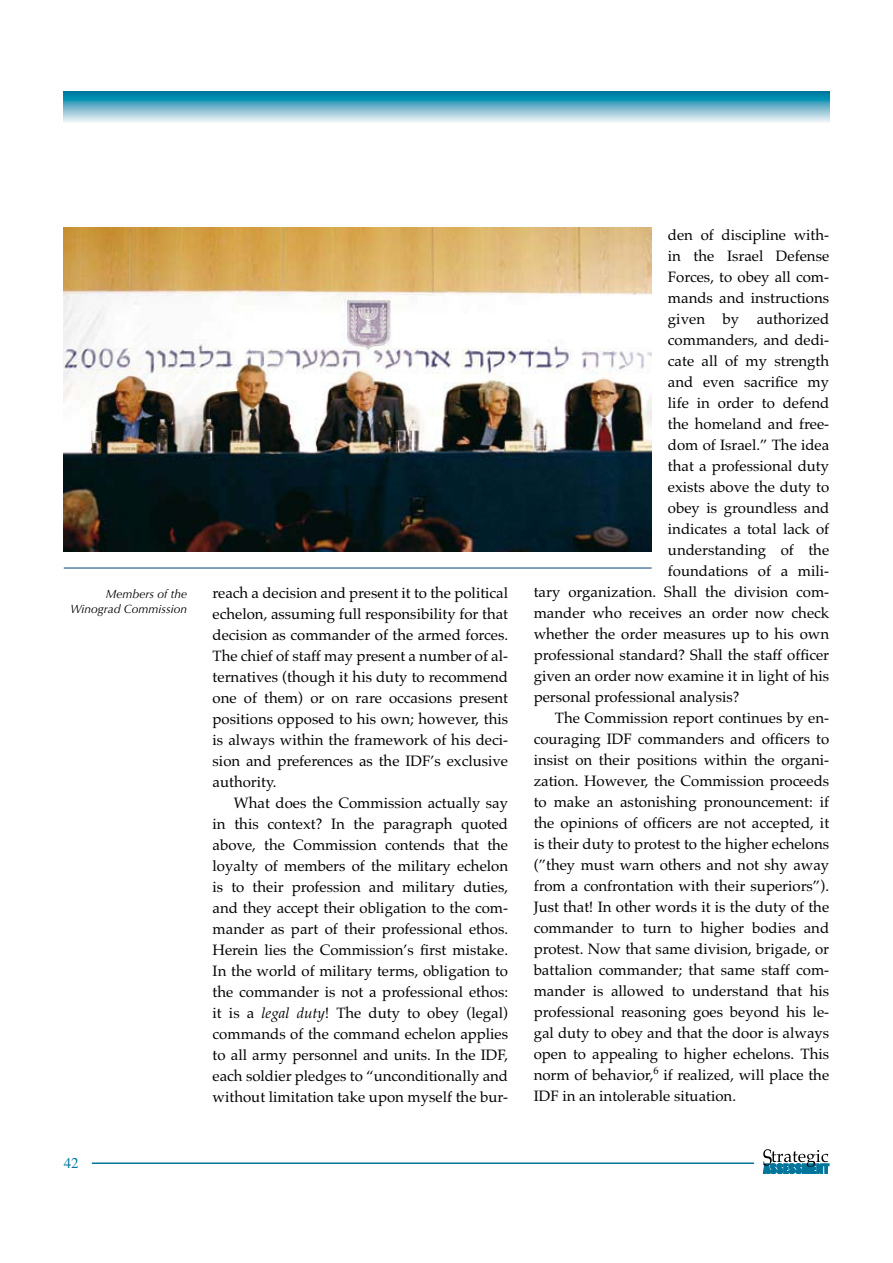
<style>
.page{position:relative;width:893px;height:1263px;background:#fff}
.page>*{position:absolute;margin:0;border:0;box-sizing:border-box;transform-origin:0 0}
.t1{font:15px/21px "Palatino";color:#000;text-align:justify}
.t2{font:15px "Times";color:#00769c}
.t3{font:italic 12px/15px "Optima";color:#000;text-align:right}
.s1{font-style:italic}
</style>
<div class="page">
<img style="left:64px;top:228px;width:587px;height:324px">
<hr style="left:64px;top:568px;width:587px;height:1px;background:#004178">
<hr style="left:92px;top:1162px;width:662px;height:2px;background:#00769c">
<svg style="left:763px;top:1149px;width:66px;height:25px"></svg>
<svg style="left:64px;top:92px;width:765px;height:30px"></svg>
<p class="t3" style="left:71px;top:588px;width:118px">Members of the<br>Winograd Commission</p>
<p class="t2" style="left:64px;top:1158px;width:16px">42</p>
<p class="t1" style="left:213px;top:584px;width:297px">reach a decision and present it to the political echelon, assuming full responsibility for that decision as commander of the armed forces.<br>The chief of staff may present a number of al&shy;ternatives (though it his duty to recommend one of them) or on rare occasions present positions opposed to his own; however, this is always within the framework of his deci&shy;sion and preferences as the IDF’s exclusive authority.</p>
<p class="t1" style="left:213px;top:794px;width:297px;text-indent:21px">What does the Commission actually say in this context? In the paragraph quoted above, the Commission contends that the loyalty of members of the military echelon is to their profession and military duties, and they accept their obligation to the com&shy;mander as part of their professional ethos.<br>Herein lies the Commission’s first mistake.<br>In the world of military terms, obligation to the commander is not a professional ethos: it is a <span class="s1">legal duty</span>! The duty to obey (legal) commands of the command echelon applies to all army personnel and units. In the IDF, each soldier pledges to “unconditionally and without limitation take upon myself the bur-</p>
<p class="t1" style="left:668px;top:226px;width:163px">den of discipline with-</p>
<p class="t1" style="left:668px;top:247px;width:163px">in the Israel Defense</p>
<p class="t1" style="left:668px;top:268px;width:163px">Forces, to obey all com-</p>
<p class="t1" style="left:668px;top:289px;width:163px">mands and instructions</p>
<p class="t1" style="left:668px;top:310px;width:163px">given by authorized</p>
<p class="t1" style="left:668px;top:331px;width:163px">commanders, and dedi-</p>
<p class="t1" style="left:668px;top:352px;width:163px">cate all of my strength</p>
<p class="t1" style="left:668px;top:373px;width:163px">and even sacrifice my</p>
<p class="t1" style="left:668px;top:394px;width:163px">life in order to defend</p>
<p class="t1" style="left:668px;top:415px;width:163px">the homeland and free-</p>
<p class="t1" style="left:668px;top:436px;width:163px">dom of Israel.” The idea</p>
<p class="t1" style="left:668px;top:457px;width:163px">that a professional duty</p>
<p class="t1" style="left:668px;top:478px;width:163px">exists above the duty to</p>
<p class="t1" style="left:668px;top:499px;width:163px">obey is groundless and</p>
<p class="t1" style="left:668px;top:520px;width:163px">indicates a total lack of</p>
<p class="t1" style="left:668px;top:541px;width:163px">understanding of the</p>
<p class="t1" style="left:668px;top:562px;width:163px">foundations of a mili-</p>
<p class="t1" style="left:533px;top:583px;width:297px">tary organization. Shall the division com-</p>
<p class="t1" style="left:533px;top:604px;width:297px">mander who receives an order now check</p>
<p class="t1" style="left:533px;top:625px;width:297px">whether the order measures up to his own</p>
<p class="t1" style="left:533px;top:646px;width:297px">professional standard? Shall the staff officer</p>
<p class="t1" style="left:533px;top:667px;width:297px">given an order now examine it in light of his</p>
<p class="t1" style="left:533px;top:688px;width:207px">personal professional analysis?</p>
<p class="t1" style="left:555px;top:709px;width:276px">The Commission report continues by en-</p>
<p class="t1" style="left:533px;top:730px;width:297px">couraging IDF commanders and officers to</p>
<p class="t1" style="left:533px;top:751px;width:297px">insist on their positions within the organi-</p>
<p class="t1" style="left:533px;top:772px;width:297px">zation. However, the Commission proceeds</p>
<p class="t1" style="left:533px;top:793px;width:297px">to make an astonishing pronouncement: if</p>
<p class="t1" style="left:533px;top:814px;width:297px">the opinions of officers are not accepted, it</p>
<p class="t1" style="left:533px;top:835px;width:297px">is their duty to protest to the higher echelons</p>
<p class="t1" style="left:533px;top:856px;width:297px">(”they must warn others and not shy away</p>
<p class="t1" style="left:533px;top:877px;width:297px">from a confrontation with their superiors”).</p>
<p class="t1" style="left:533px;top:898px;width:297px">Just that! In other words it is the duty of the</p>
<p class="t1" style="left:533px;top:919px;width:297px">commander to turn to higher bodies and</p>
<p class="t1" style="left:533px;top:940px;width:297px">protest. Now that same division, brigade, or</p>
<p class="t1" style="left:533px;top:961px;width:297px">battalion commander; that same staff com-</p>
<p class="t1" style="left:533px;top:982px;width:297px">mander is allowed to understand that his</p>
<p class="t1" style="left:533px;top:1003px;width:297px">professional reasoning goes beyond his le-</p>
<p class="t1" style="left:533px;top:1024px;width:297px">gal duty to obey and that the door is always</p>
<p class="t1" style="left:533px;top:1045px;width:297px">open to appealing to higher echelons. This</p>
<p class="t1" style="left:533px;top:1066px;width:297px">norm of behavior,<sup>6</sup> if realized, will place the</p>
<p class="t1" style="left:533px;top:1087px;width:204px">IDF in an intolerable situation.</p>
</div>
